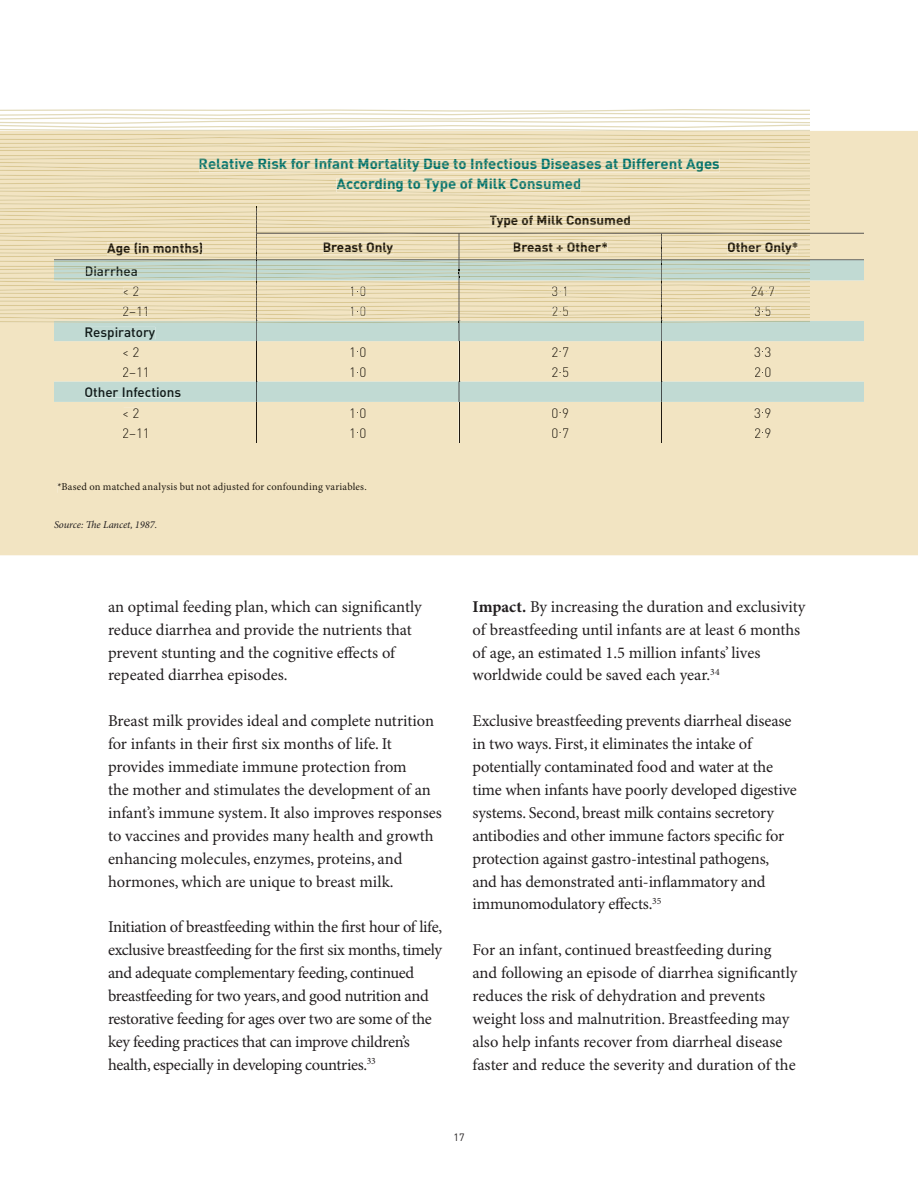
<style>
.page{position:relative;width:918px;height:1188px;background:#fff}
.page>*{position:absolute;margin:0;border:0;box-sizing:border-box;transform-origin:0 0}
.t1{font:16.5px/23px "Minion Pro";letter-spacing:-.01em;color:#231f20}
.t2{font:700 15px/19.8px "DIN";color:#006a5c;text-align:right}
.t3{font:300 13.5px "DIN";color:#1f1910}
.t4{font:700 13.5px "DIN";color:#1b1501}
.t5{font:500 13.5px/20.2px "DIN";color:#101918;text-align:right}
.t6{font:10.5px "Minion Pro";letter-spacing:.015em;color:#1f1910}
.t7{font:italic 10.5px "Minion Pro";letter-spacing:-.005em;color:#231f20}
.t8{font:10.5px "DIN";color:#231f20}
.s1{color:#0c140a}
.s2{font-weight:300;color:#1f1910}
.s3{font-weight:700}
</style>
<div class="page">
<div style="left:0;top:131px;width:918px;height:424px;background:#f2e4c2"></div>
<svg style="left:0;top:109px;width:864px;height:333px;background:#e5dec1"></svg>
<div style="left:765px;top:428px;width:6px;height:10px;background:#f2e4c2"></div>
<div style="left:58px;top:483px;width:308px;height:10px;background:#f2e4c2"></div>
<p class="t2" style="left:198px;top:155px;width:42px">Rlti</p>
<p class="t2" style="left:453px;top:155px;width:61px">tIf ti</p>
<p class="t2" style="left:541px;top:155px;width:16px">Di</p>
<p class="t2" style="left:257px;top:155px;width:464px">Ri k f I f t M t lit Due o n ec ous seases at Different Ages</p>
<p class="t2" style="left:208px;top:155px;width:142px">ea ve s or nan</p>
<p class="t2" style="left:370px;top:155px;width:30px">or a</p>
<p class="t2" style="left:337px;top:155px;width:86px">y<br>Accor n o</p>
<p class="t2" style="left:396px;top:175px;width:187px">g t Type of Milk Consumed</p>
<p class="t2" style="left:374px;top:175px;width:14px">di</p>
<p class="t4" style="left:134px;top:243px;width:10px">(i</p>
<p class="t4" style="left:180px;top:243px;width:25px">th )</p>
<p class="t4" style="left:107px;top:243px;width:93px">Age n mon s</p>
<p class="t5" style="left:84px;top:262px;width:57px"><span class="s1">Di</span>arrhea <span class="s2">&lt; 2</span></p>
<p class="t4" style="left:490px;top:216px;width:143px">Type of Milk Consumed</p>
<p class="t4" style="left:322px;top:242px;width:72px">Breas O y</p>
<p class="t4" style="left:512px;top:242px;width:97px">Breast Other*</p>
<p class="t4" style="left:727px;top:242px;width:73px">Other Only*</p>
<p class="t4" style="left:358px;top:242px;width:30px">t nl</p>
<p class="t4" style="left:556px;top:242px;width:9px">+</p>
<p class="t3" style="left:349px;top:286px;width:19px">1.0</p>
<p class="t3" style="left:552px;top:286px;width:19px">3.1</p>
<p class="t3" style="left:751px;top:286px;width:26px">24.7</p>
<p class="t3" style="left:122px;top:307px;width:29px">2–11</p>
<p class="t3" style="left:349px;top:307px;width:19px">1.0</p>
<p class="t3" style="left:552px;top:307px;width:19px">2.5</p>
<p class="t3" style="left:754px;top:307px;width:19px">3.5</p>
<p class="t5" style="left:84px;top:323px;width:72px">Respiratory</p>
<p class="t3" style="left:122px;top:347px;width:19px">&lt; 2</p>
<p class="t3" style="left:349px;top:347px;width:19px">1.0</p>
<p class="t3" style="left:552px;top:347px;width:19px">2.7</p>
<p class="t3" style="left:754px;top:347px;width:19px">3.3</p>
<p class="t3" style="left:122px;top:367px;width:29px">2–11</p>
<p class="t3" style="left:349px;top:367px;width:19px">1.0</p>
<p class="t3" style="left:552px;top:367px;width:19px">2.5</p>
<p class="t3" style="left:754px;top:367px;width:19px">2.0</p>
<p class="t5" style="left:84px;top:384px;width:98px">Other Infections</p>
<p class="t3" style="left:122px;top:408px;width:19px">&lt; 2</p>
<p class="t3" style="left:349px;top:408px;width:19px">1.0</p>
<p class="t3" style="left:552px;top:408px;width:19px">0.9</p>
<p class="t3" style="left:754px;top:408px;width:19px">3.9</p>
<p class="t3" style="left:122px;top:428px;width:29px">2–11</p>
<p class="t3" style="left:349px;top:428px;width:19px">1.0</p>
<p class="t3" style="left:552px;top:428px;width:19px">0.7</p>
<p class="t3" style="left:754px;top:428px;width:19px">2.9</p>
<p class="t6" style="left:57px;top:483px;width:311px">*Based on matched analysis but not adjusted for confounding variables.</p>
<p class="t7" style="left:54px;top:520px;width:105px">Source: The Lancet, 1987.</p>
<p class="t1" style="left:108px;top:596px;width:315px">an optimal feeding plan, which can significantly reduce diarrhea and provide the nutrients that prevent stunting and the cognitive effects of repeated diarrhea episodes.</p>
<p class="t1" style="left:108px;top:711px;width:335px">Breast milk provides ideal and complete nutrition for infants in their first six months of life. It provides immediate immune protection from<br>the mother and stimulates the development of an infant’s immune system. It also improves responses to vaccines and provides many health and growth enhancing molecules, enzymes, proteins, and hormones, which are unique to breast milk.</p>
<p class="t1" style="left:108px;top:917px;width:336px">Initiation of breastfeeding within the first hour of life, exclusive breastfeeding for the first six months, timely and adequate complementary feeding, continued breastfeeding for two years, and good nutrition and restorative feeding for ages over two are some of the key feeding practices that can improve children’s health, especially in developing countries.<sup>33</sup></p>
<p class="t1" style="left:473px;top:596px;width:334px"><span class="s3">Impact.</span> By increasing the duration and exclusivity of breastfeeding until infants are at least 6 months of age, an estimated 1.5 million infants’ lives worldwide could be saved each year.<sup>34</sup></p>
<p class="t1" style="left:473px;top:711px;width:326px">Exclusive breastfeeding prevents diarrheal disease in two ways. First, it eliminates the intake of potentially contaminated food and water at the time when infants have poorly developed digestive systems. Second, breast milk contains secretory antibodies and other immune factors specific for protection against gastro-intestinal pathogens, and has demonstrated anti-inflammatory and immunomodulatory effects.<sup>35</sup></p>
<p class="t1" style="left:473px;top:940px;width:326px">For an infant, continued breastfeeding during and following an episode of diarrhea significantly reduces the risk of dehydration and prevents weight loss and malnutrition. Breastfeeding may also help infants recover from diarrheal disease faster and reduce the severity and duration of the</p>
<p class="t8" style="left:454px;top:1134px;width:12px">17</p>
</div>
